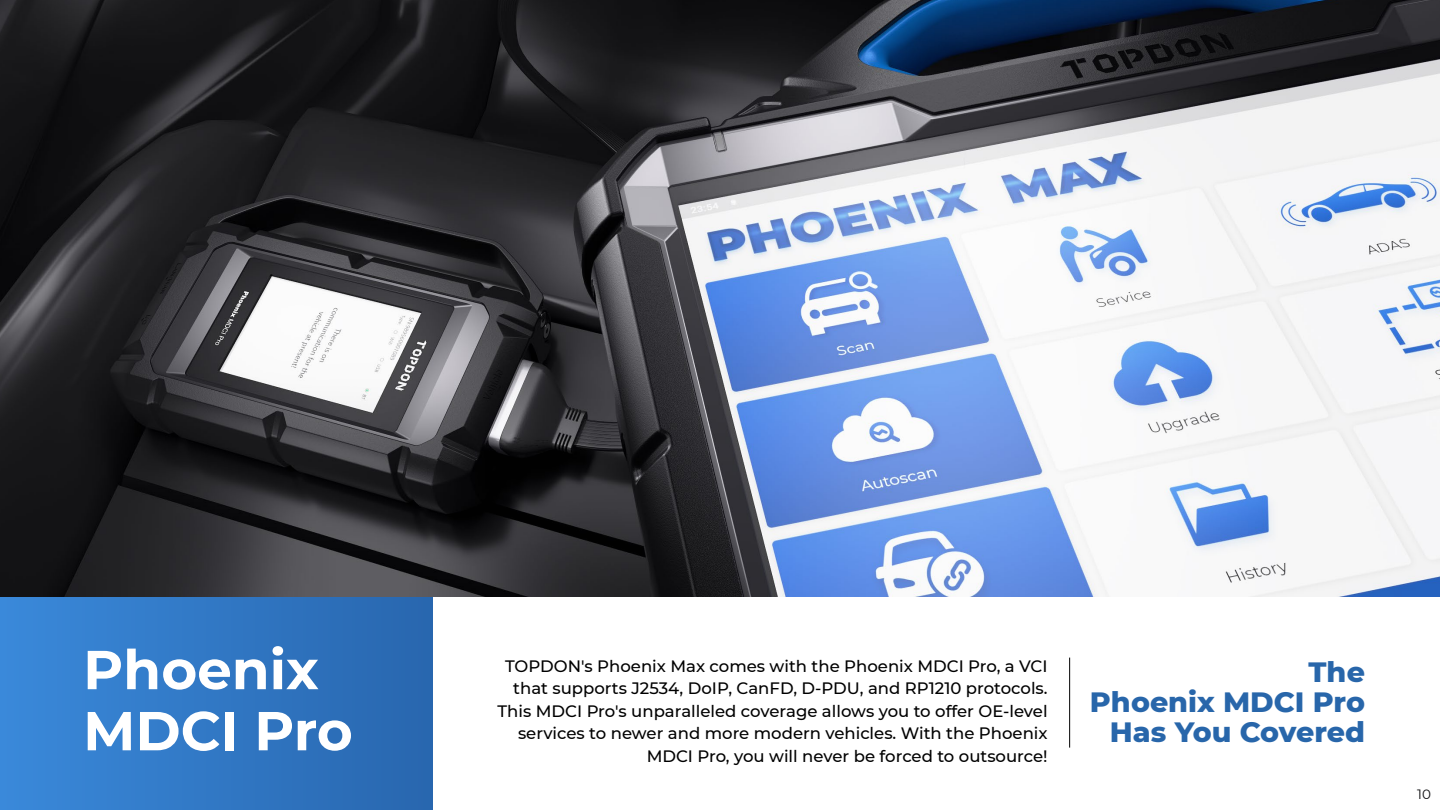
<style>
.page{position:relative;width:1440px;height:810px;background:#fff}
.page>*{position:absolute;margin:0;border:0;box-sizing:border-box;transform-origin:0 0}
.t1{font:700 54.75px/61.1px "Montserrat";color:#fff}
.t2{font:800 28.5px/30px "Montserrat";color:#2866aa;text-align:right}
.t3{font:500 16.5px/22.5px "Montserrat";color:#000;text-align:right}
.t4{font:13.5px "Montserrat";color:#101012}
</style>
<div class="page">
<img style="left:0;top:0;width:1440px;height:596px">
<hr style="left:1069px;top:658px;width:1px;height:90px;background:#000">
<div style="left:0;top:597px;width:433px;height:213px;background:linear-gradient(to right,#3a89da,#2866ae)"></div>
<h1 class="t1" style="left:83px;top:636px;width:271px">Phoenix<br>MDCI Pro</h1>
<p class="t3" style="left:498px;top:654px;width:552px">TOPDON's Phoenix Max comes with the Phoenix MDCI Pro, a VCI that supports J2534, DoIP, CanFD, D-PDU, and RP1210 protocols.<br>This MDCI Pro's unparalleled coverage allows you to offer OE-level services to newer and more modern vehicles. With the Phoenix MDCI Pro, you will never be forced to outsource!</p>
<h2 class="t2" style="left:1090px;top:655px;width:277px">The<br>Phoenix MDCI Pro<br>Has You Covered</h2>
<p class="t4" style="left:1417px;top:785px;width:15px">10</p>
</div>
